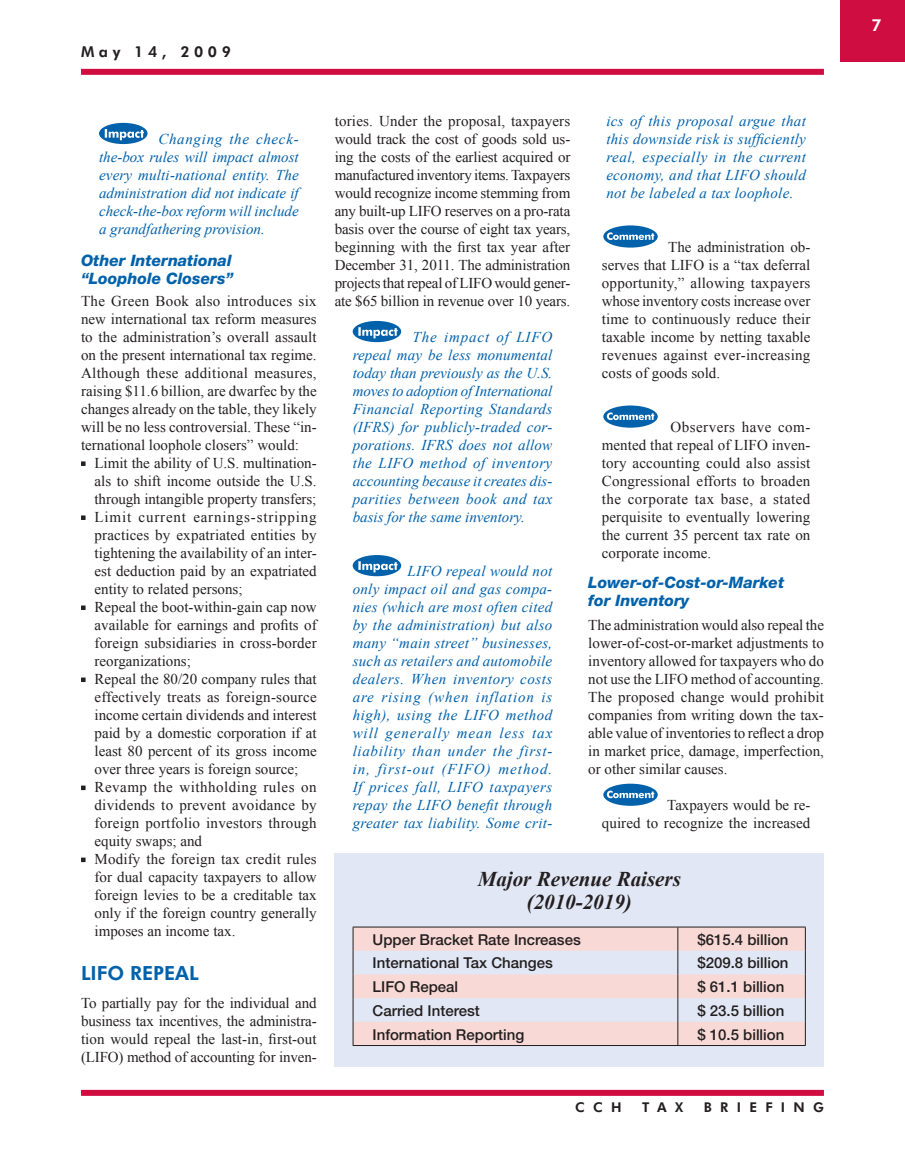
<style>
.page{position:relative;width:905px;height:1175px;background:#fff}
.page>*{position:absolute;margin:0;border:0;box-sizing:border-box;transform-origin:0 0}
.t1{font:italic 700 21px/22.5px "Times New Roman";color:#231f20;text-align:center}
.t2{font:800 19.5px "Futura BT";color:#0161ab}
.t3{font:800 16.5px "Futura BT";color:#fff}
.t4{font:italic 800 15.75px/18px "Helvetica Neue";color:#0161ab}
.t5{font:15px/18px "Times New Roman";color:#231f20;text-align:justify}
.t6{font:italic 15px/18px "Times New Roman";letter-spacing:.02em;color:#0161ab;text-align:justify}
.t7{font:500 15px "Helvetica Neue";color:#231f20}
.t8{font:800 15px "Futura BT";letter-spacing:.305em;color:#231f20}
.t9{font:800 13.5px "Futura BT";letter-spacing:.615em;color:#231f20}
</style>
<div class="page">
<div style="left:81px;top:1089px;width:743px;height:6px;background:#cf0d41"></div>
<div style="left:81px;top:69px;width:743px;height:6px;background:#cf0d41"></div>
<div style="left:840px;top:0;width:64px;height:61px;background:#cf0d41"></div>
<svg style="left:81px;top:461px;width:5px;height:5px"></svg>
<svg style="left:81px;top:515px;width:5px;height:5px"></svg>
<svg style="left:81px;top:605px;width:5px;height:5px"></svg>
<svg style="left:81px;top:677px;width:5px;height:5px"></svg>
<svg style="left:81px;top:785px;width:5px;height:5px"></svg>
<svg style="left:81px;top:857px;width:5px;height:5px"></svg>
<div style="left:99px;top:123px;width:48px;height:21px;background:#0161ab;border-radius:50%"></div>
<svg style="left:105px;top:129px;width:39px;height:11px"></svg>
<div style="left:353px;top:321px;width:48px;height:21px;background:#0161ab;border-radius:50%"></div>
<svg style="left:358px;top:327px;width:39px;height:11px"></svg>
<div style="left:353px;top:555px;width:48px;height:21px;background:#0161ab;border-radius:50%"></div>
<svg style="left:358px;top:561px;width:39px;height:11px"></svg>
<div style="left:603px;top:225px;width:54px;height:23px;background:#0161ab;border-radius:50%"></div>
<svg style="left:607px;top:232px;width:47px;height:8px"></svg>
<div style="left:603px;top:405px;width:54px;height:23px;background:#0161ab;border-radius:50%"></div>
<svg style="left:607px;top:412px;width:47px;height:8px"></svg>
<div style="left:603px;top:783px;width:54px;height:23px;background:#0161ab;border-radius:50%"></div>
<svg style="left:607px;top:790px;width:47px;height:8px"></svg>
<div style="left:334px;top:854px;width:490px;height:212px;background:#e1e7f4"></div>
<svg style="left:353px;top:927px;width:452px;height:118px;fill:#f8d9d5"></svg>
<hr style="left:352px;top:926px;width:325px;height:1px;background:#231f20">
<hr style="left:677px;top:926px;width:128px;height:1px;background:#231f20">
<svg style="left:352px;top:927px;width:1px;height:118px"></svg>
<svg style="left:677px;top:927px;width:1px;height:118px"></svg>
<svg style="left:805px;top:927px;width:1px;height:118px"></svg>
<hr style="left:352px;top:1045px;width:453px;height:1px;background:#231f20">
<p class="t8" style="left:81px;top:44px;width:151px">May 14, 2009</p>
<p class="t6" style="left:99px;top:130px;width:201px;text-indent:59px">Changing the check&shy;the-box rules will impact almost every multi-national entity. The administration did not indicate if check-the-box reform will include a grandfathering provision.</p>
<p class="t4" style="left:81px;top:252px;width:154px">Other International “Loophole Closers”</p>
<p class="t5" style="left:81px;top:292px;width:237px">The Green Book also introduces six new international tax reform measures to the administration’s overall assault on the present international tax regime.<br>Although these additional measures, raising $11.6 billion, are dwarfec by the changes already on the table, they likely will be no less controversial. These “in&shy;ternational loophole closers” would:</p>
<p class="t5" style="left:94px;top:454px;width:224px;text-align:left">Limit the ability of U.S. multination&shy;als to shift income outside the U.S. through intangible property transfers; Limit current earnings-stripping practices by expatriated entities by tightening the availability of an inter&shy;est deduction paid by an expatriated entity to related persons;<br>Repeal the boot-within-gain cap now available for earnings and profits of foreign subsidiaries in cross-border reorganizations;<br>Repeal the 80/20 company rules that effectively treats as foreign-source income certain dividends and interest paid by a domestic corporation if at least 80 percent of its gross income over three years is foreign source; Revamp the withholding rules on dividends to prevent avoidance by foreign portfolio investors through equity swaps; and<br>Modify the foreign tax credit rules for dual capacity taxpayers to allow foreign levies to be a creditable tax only if the foreign country generally imposes an income tax.</p>
<h2 class="t2" style="left:81px;top:963px;width:119px">LIFO REPEAL</h2>
<p class="t5" style="left:81px;top:994px;width:237px">To partially pay for the individual and business tax incentives, the administra&shy;tion would repeal the last-in, first-out (LIFO) method of accounting for inven-</p>
<p class="t5" style="left:334px;top:112px;width:237px">tories. Under the proposal, taxpayers would track the cost of goods sold us&shy;ing the costs of the earliest acquired or manufactured inventory items. Taxpayers would recognize income stemming from any built-up LIFO reserves on a pro-rata basis over the course of eight tax years, beginning with the first tax year after December 31, 2011. The administration projects that repeal of LIFO would gener&shy;ate $65 billion in revenue over 10 years.</p>
<p class="t6" style="left:352px;top:328px;width:201px;text-indent:60px">The impact of LIFO repeal may be less monumental today than previously as the U.S. moves to adoption of International Financial Reporting Standards (IFRS) for publicly-traded cor&shy;porations. IFRS does not allow the LIFO method of inventory accounting because it creates dis&shy;parities between book and tax basis for the same inventory.</p>
<p class="t6" style="left:352px;top:562px;width:201px;text-indent:55px">LIFO repeal would not only impact oil and gas compa&shy;nies (which are most often cited by the administration) but also many “main street” businesses, such as retailers and automobile dealers. When inventory costs are rising (when inflation is high), using the LIFO method will generally mean less tax liability than under the first&shy;in, first-out (FIFO) method.<br>If prices fall, LIFO taxpayers repay the LIFO benefit through greater tax liability. Some crit-</p>
<p class="t6" style="left:606px;top:112px;width:201px">ics of this proposal argue that this downside risk is sufficiently real, especially in the current economy, and that LIFO should not be labeled a tax loophole.</p>
<p class="t5" style="left:602px;top:238px;width:210px;text-indent:66px">The administration ob&shy;serves that LIFO is a “tax deferral opportunity,” allowing taxpayers whose inventory costs increase over time to continuously reduce their taxable income by netting taxable revenues against ever-increasing costs of goods sold.</p>
<p class="t5" style="left:602px;top:418px;width:210px;text-indent:69px">Observers have com&shy;mented that repeal of LIFO inven&shy;tory accounting could also assist Congressional efforts to broaden the corporate tax base, a stated perquisite to eventually lowering the current 35 percent tax rate on corporate income.</p>
<p class="t4" style="left:588px;top:575px;width:197px">Lower-of-Cost-or-Market for Inventory</p>
<p class="t5" style="left:588px;top:616px;width:237px">The administration would also repeal the lower-of-cost-or-market adjustments to inventory allowed for taxpayers who do not use the LIFO method of accounting.<br>The proposed change would prohibit companies from writing down the tax&shy;able value of inventories to reflect a drop in market price, damage, imperfection, or other similar causes.</p>
<p class="t5" style="left:602px;top:796px;width:210px;text-align:right">Taxpayers would be re-<br>quired to recognize the increased</p>
<h1 class="t1" style="left:477px;top:867px;width:205px">Major Revenue Raisers (2010-2019)</h1>
<p class="t7" style="left:372px;top:934px;width:210px">Upper Bracket Rate Increases</p>
<p class="t7" style="left:697px;top:934px;width:93px">$615.4 billion</p>
<p class="t7" style="left:372px;top:957px;width:182px">International Tax Changes</p>
<p class="t7" style="left:697px;top:957px;width:93px">$209.8 billion</p>
<p class="t7" style="left:372px;top:981px;width:87px">LIFO Repeal</p>
<p class="t7" style="left:697px;top:981px;width:88px">$ 61.1 billion</p>
<p class="t7" style="left:372px;top:1005px;width:109px">Carried Interest</p>
<p class="t7" style="left:697px;top:1005px;width:88px">$ 23.5 billion</p>
<p class="t7" style="left:372px;top:1028px;width:153px">Information Reporting</p>
<p class="t7" style="left:697px;top:1028px;width:88px">$ 10.5 billion</p>
<p class="t9" style="left:575px;top:1100px;width:48px">CCH</p>
<p class="t9" style="left:642px;top:1100px;width:42px">TAX</p>
<p class="t9" style="left:704px;top:1100px;width:121px">BRIEFING</p>
<p class="t3" style="left:871px;top:17px;width:12px">7</p>
</div>
